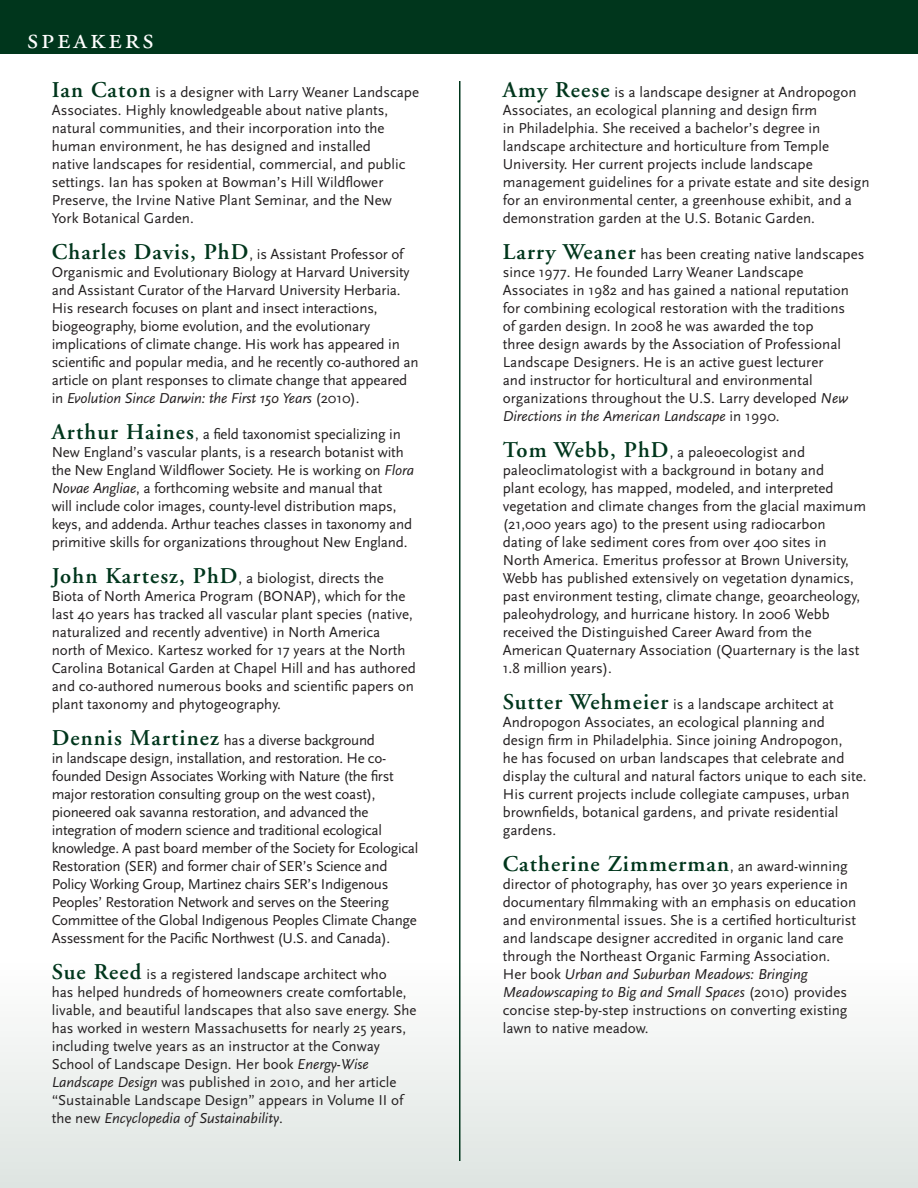
<style>
.page{position:relative;width:918px;height:1188px;background:#fff}
.page>*{position:absolute;margin:0;border:0;box-sizing:border-box;transform-origin:0 0}
.t1{font:30px "Adobe Garamond Exp";letter-spacing:.1em;color:#fff}
.speaker_text{font:600 22.5px "Adobe Garamond";letter-spacing:.05em;color:#00361c}
.speaker_text-2{font:15px/18px "Scala Sans";color:#231f20}
.speaker_text-3{font:15px/18px "Scala Sans";letter-spacing:-.02em;color:#231f20}
.s1{font-family:"Adobe Garamond";font-weight:600;font-size:22.5px;color:#00361c}
.s2{font-style:italic}
.s3{font-family:"Scala Sans";font-weight:400;font-size:15px;color:#231f20}
</style>
<div class="page">
<div style="left:0;top:0;width:918px;height:54px;background:#00361c"></div>
<div style="left:0;top:960px;width:918px;height:228px;background:linear-gradient(to bottom,#fefefe,#dee4e1)"></div>
<hr style="left:459px;top:81px;width:1px;height:1080px;background:#00361c">
<p class="t1" style="left:27px;top:27px;width:128px">speakers</p>
<p class="speaker_text-2" style="left:52px;top:84px;width:369px"><span class="s1">Ian Caton</span> is a designer with Larry Weaner Landscape Associates. Highly knowledgeable about native plants, natural communities, and their incorporation into the human environment, he has designed and installed<br>native landscapes for residential, commercial, and public settings. Ian has spoken at Bowman’s Hill Wildflower Preserve, the Irvine Native Plant Seminar, and the New York Botanical Garden.</p>
<p class="speaker_text-2" style="left:52px;top:246px;width:369px"><span class="s1">Charles Davis, PhD</span>, is Assistant Professor of Organismic and Evolutionary Biology at Harvard University and Assistant Curator of the Harvard University Herbaria.<br>His research focuses on plant and insect interactions, biogeography, biome evolution, and the evolutionary implications of climate change. His work has appeared in scientific and popular media, and he recently co-authored an article on plant responses to climate change that appeared in <span class="s2">Evolution Since Darwin: the First 150 Years</span> (2010).</p>
<p class="speaker_text-2" style="left:52px;top:426px;width:364px"><span class="s1">Arthur Haines</span>, a field taxonomist specializing in New England’s vascular plants, is a research botanist with the New England Wildflower Society. He is working on <span class="s2">Flora Novae Angliae</span>, a forthcoming website and manual that<br>will include color images, county-level distribution maps, keys, and addenda. Arthur teaches classes in taxonomy and primitive skills for organizations throughout New England.</p>
<p class="speaker_text-2" style="left:52px;top:570px;width:366px"><span class="s1">John Kartesz, PhD</span>, a biologist, directs the Biota of North America Program (BONAP), which for the last 40 years has tracked all vascular plant species (native, naturalized and recently adventive) in North America north of Mexico. Kartesz worked for 17 years at the North Carolina Botanical Garden at Chapel Hill and has authored and co-authored numerous books and scientific papers on plant taxonomy and phytogeography.</p>
<p class="speaker_text-3" style="left:52px;top:732px;width:368px"><span class="s1">Dennis Martinez</span> has a diverse background<br>in landscape design, installation, and restoration. He co&shy;founded Design Associates Working with Nature (the first major restoration consulting group on the west coast), pioneered oak savanna restoration, and advanced the integration of modern science and traditional ecological knowledge. A past board member of the Society for Ecological Restoration (SER) and former chair of SER’s Science and Policy Working Group, Martinez chairs SER’s Indigenous Peoples’ Restoration Network and serves on the Steering Committee of the Global Indigenous Peoples Climate Change Assessment for the Pacific Northwest (U.S. and Canada).</p>
<p class="speaker_text-2" style="left:52px;top:966px;width:366px"><span class="s1">Sue Reed</span> is a registered landscape architect who<br>has helped hundreds of homeowners create comfortable, livable, and beautiful landscapes that also save energy. She has worked in western Massachusetts for nearly 25 years, including twelve years as an instructor at the Conway School of Landscape Design. Her book <span class="s2">Energy-Wise Landscape Design</span> was published in 2010, and her article “Sustainable Landscape Design” appears in Volume II of the new <span class="s2">Encyclopedia of Sustainability</span>.</p>
<p class="speaker_text-2" style="left:503px;top:84px;width:368px"><span class="s1">Amy Reese</span> is a landscape designer at Andropogon Associates, an ecological planning and design firm<br>in Philadelphia. She received a bachelor’s degree in landscape architecture and horticulture from Temple University. Her current projects include landscape management guidelines for a private estate and site design for an environmental center, a greenhouse exhibit, and a demonstration garden at the U.S. Botanic Garden.</p>
<p class="speaker_text-2" style="left:503px;top:246px;width:363px"><span class="s1">Larry Weaner</span> has been creating native landscapes since 1977. He founded Larry Weaner Landscape Associates in 1982 and has gained a national reputation for combining ecological restoration with the traditions<br>of garden design. In 2008 he was awarded the top<br>three design awards by the Association of Professional Landscape Designers. He is an active guest lecturer<br>and instructor for horticultural and environmental organizations throughout the U.S. Larry developed <span class="s2">New Directions in the American Landscape</span> in 1990.</p>
<p class="speaker_text-2" style="left:503px;top:444px;width:365px"><span class="s1">Tom Webb, PhD</span>, a paleoecologist and paleoclimatologist with a background in botany and<br>plant ecology, has mapped, modeled, and interpreted vegetation and climate changes from the glacial maximum (21,000 years ago) to the present using radiocarbon dating of lake sediment cores from over 400 sites in North America. Emeritus professor at Brown University, Webb has published extensively on vegetation dynamics, past environment testing, climate change, geoarcheology, paleohydrology, and hurricane history. In 2006 Webb received the Distinguished Career Award from the American Quaternary Association (Quarternary is the last 1.8 million years).</p>
<p class="speaker_text-2" style="left:503px;top:696px;width:365px"><span class="s1">Sutter Wehmeier</span> is a landscape architect at Andropogon Associates, an ecological planning and design firm in Philadelphia. Since joining Andropogon,<br>he has focused on urban landscapes that celebrate and display the cultural and natural factors unique to each site.<br>His current projects include collegiate campuses, urban brownfields, botanical gardens, and private residential gardens.</p>
<p class="speaker_text" style="left:503px;top:852px;width:347px">Catherine Zimmerman<span class="s3">, an award-winning</span></p>
<p class="speaker_text-2" style="left:503px;top:876px;width:355px">director of photography, has over 30 years experience in documentary filmmaking with an emphasis on education and environmental issues. She is a certified horticulturist and landscape designer accredited in organic land care through the Northeast Organic Farming Association.<br>Her book <span class="s2">Urban and Suburban Meadows: Bringing Meadowscaping to Big and Small Spaces</span> (2010) provides concise step-by-step instructions on converting existing lawn to native meadow.</p>
</div>
